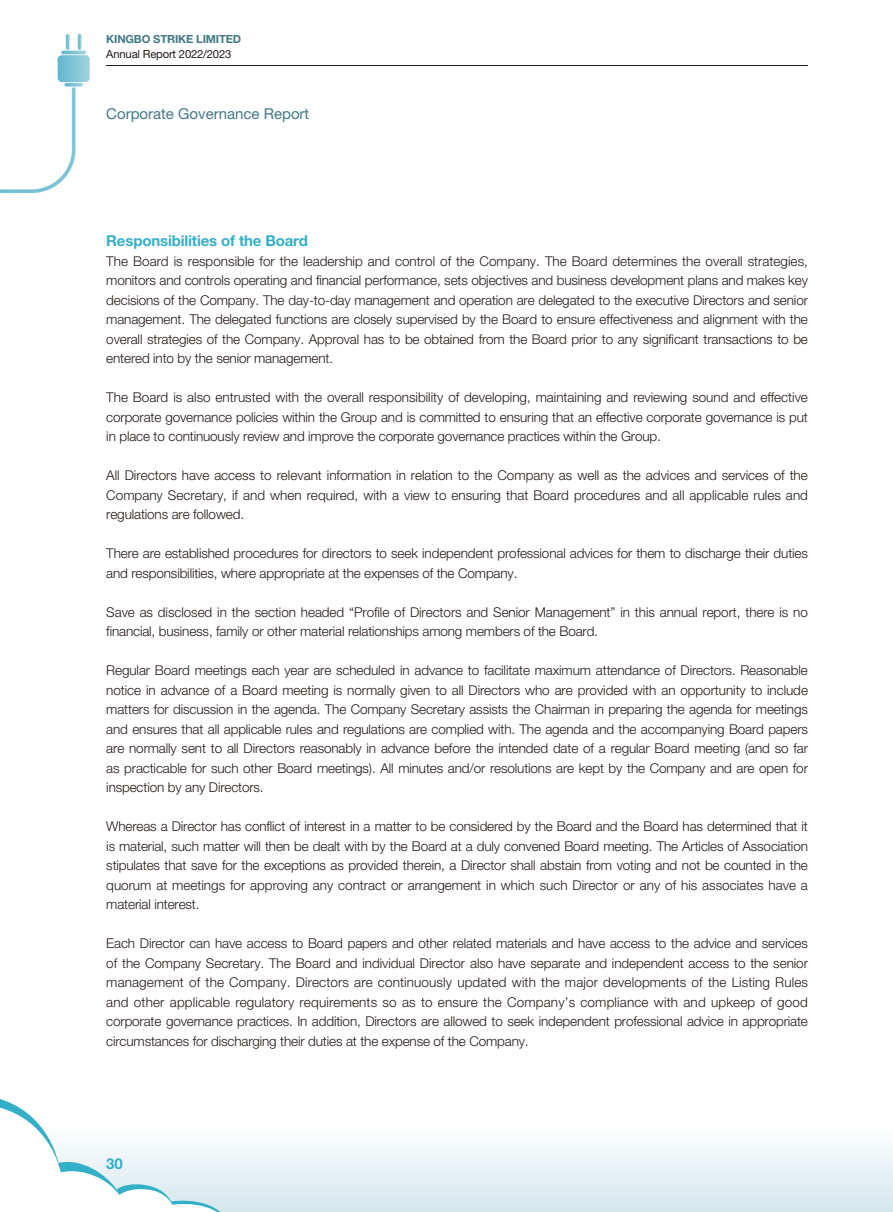
<style>
.page{position:relative;width:893px;height:1212px;background:#fff}
.page>*{position:absolute;margin:0;border:0;box-sizing:border-box;transform-origin:0 0}
.t1{font:700 15px "Helvetica Neue LT Std";letter-spacing:-.01em;color:#34afc8}
.t2{font:15px "Helvetica Neue LT Std";color:#427986}
.t3{font:300 13.5px/19.5px "Helvetica Neue LT Std";letter-spacing:-.01em;color:#231916;text-align:justify}
.t4{font:11.25px "Helvetica Neue LT Std";letter-spacing:-.015em;color:#231916}
.t5{font:700 11.25px "Helvetica Neue LT Std";letter-spacing:-.015em;color:#427986}
</style>
<div class="page">
<div style="left:0;top:1050px;width:893px;height:162px;background:linear-gradient(to bottom,#fff,#ddecf1)"></div>
<svg style="left:0;top:1095px;width:235px;height:117px"></svg>
<hr style="left:106px;top:65px;width:702px;height:1px;background:#231916">
<img style="left:0;top:33px;width:90px;height:161px">
<p class="t5" style="left:106px;top:35px;width:136px">KINGBO STRIKE LIMITED</p>
<p class="t4" style="left:106px;top:50px;width:127px">Annual Report 2022/2023</p>
<p class="t2" style="left:106px;top:108px;width:205px">Corporate Governance Report</p>
<p class="t1" style="left:106px;top:236px;width:203px">Responsibilities of the Board</p>
<p class="t3" style="left:106px;top:253px;width:703px">The Board is responsible for the leadership and control of the Company. The Board determines the overall strategies, monitors and controls operating and financial performance, sets objectives and business development plans and makes key decisions of the Company. The day-to-day management and operation are delegated to the executive Directors and senior management. The delegated functions are closely supervised by the Board to ensure effectiveness and alignment with the overall strategies of the Company. Approval has to be obtained from the Board prior to any significant transactions to be entered into by the senior management.</p>
<p class="t3" style="left:106px;top:389px;width:703px">The Board is also entrusted with the overall responsibility of developing, maintaining and reviewing sound and effective corporate governance policies within the Group and is committed to ensuring that an effective corporate governance is put in place to continuously review and improve the corporate governance practices within the Group.</p>
<p class="t3" style="left:106px;top:467px;width:703px">All Directors have access to relevant information in relation to the Company as well as the advices and services of the Company Secretary, if and when required, with a view to ensuring that Board procedures and all applicable rules and regulations are followed.</p>
<p class="t3" style="left:106px;top:545px;width:703px">There are established procedures for directors to seek independent professional advices for them to discharge their duties and responsibilities, where appropriate at the expenses of the Company.</p>
<p class="t3" style="left:106px;top:604px;width:703px">Save as disclosed in the section headed “Profile of Directors and Senior Management” in this annual report, there is no financial, business, family or other material relationships among members of the Board.</p>
<p class="t3" style="left:106px;top:662px;width:703px">Regular Board meetings each year are scheduled in advance to facilitate maximum attendance of Directors. Reasonable notice in advance of a Board meeting is normally given to all Directors who are provided with an opportunity to include matters for discussion in the agenda. The Company Secretary assists the Chairman in preparing the agenda for meetings and ensures that all applicable rules and regulations are complied with. The agenda and the accompanying Board papers are normally sent to all Directors reasonably in advance before the intended date of a regular Board meeting (and so far as practicable for such other Board meetings). All minutes and/or resolutions are kept by the Company and are open for inspection by any Directors.</p>
<p class="t3" style="left:106px;top:818px;width:703px">Whereas a Director has conflict of interest in a matter to be considered by the Board and the Board has determined that it is material, such matter will then be dealt with by the Board at a duly convened Board meeting. The Articles of Association stipulates that save for the exceptions as provided therein, a Director shall abstain from voting and not be counted in the quorum at meetings for approving any contract or arrangement in which such Director or any of his associates have a material interest.</p>
<p class="t3" style="left:106px;top:935px;width:703px">Each Director can have access to Board papers and other related materials and have access to the advice and services of the Company Secretary. The Board and individual Director also have separate and independent access to the senior management of the Company. Directors are continuously updated with the major developments of the Listing Rules and other applicable regulatory requirements so as to ensure the Company’s compliance with and upkeep of good corporate governance practices. In addition, Directors are allowed to seek independent professional advice in appropriate circumstances for discharging their duties at the expense of the Company.</p>
<p class="t1" style="left:106px;top:1158px;width:18px">30</p>
</div>
